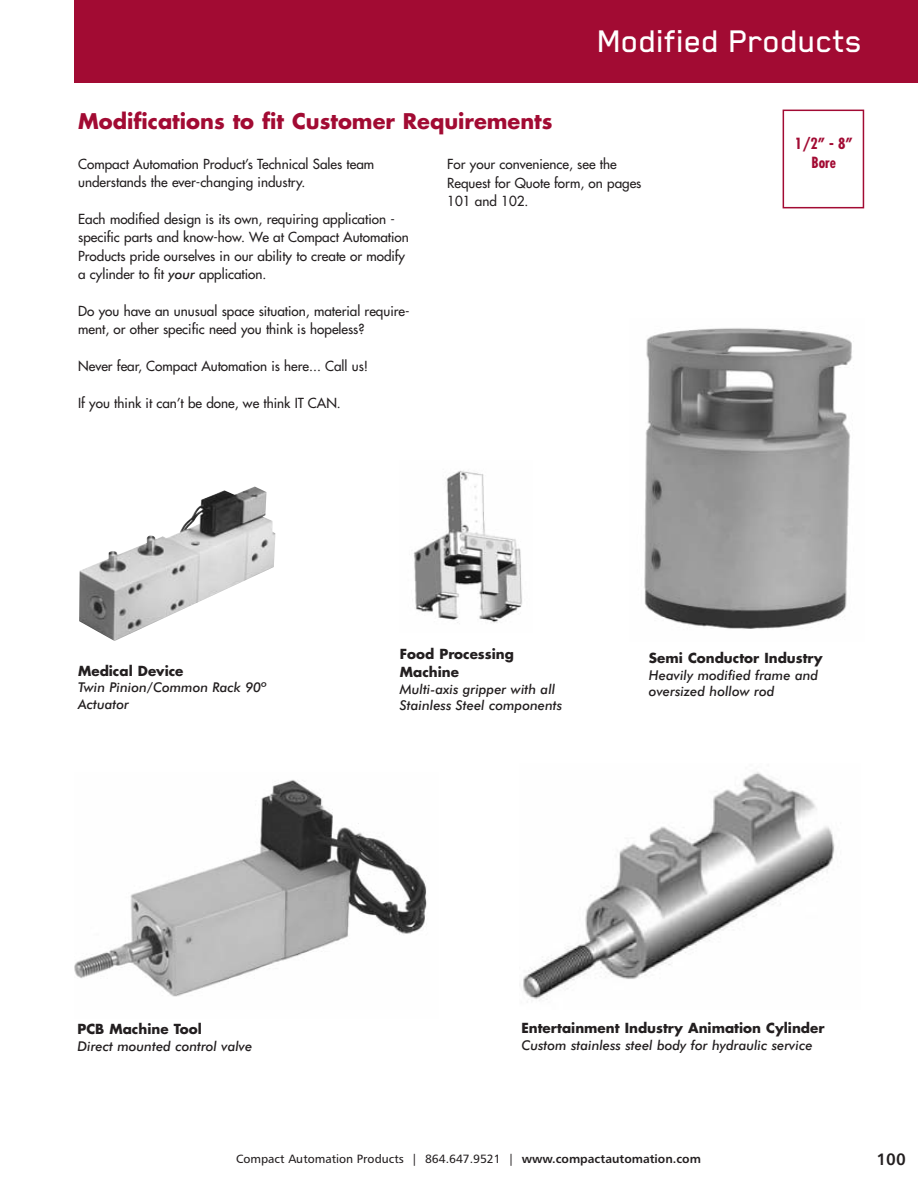
<style>
.page{position:relative;width:918px;height:1190px;background:#fff}
.page>*{position:absolute;margin:0;border:0;box-sizing:border-box;transform-origin:0 0}
.t1{font:500 36px "Blender";color:#fff}
.t2{font:700 21px "Futura";color:#a20b33}
.t3{font:16.5px "Humanist 777 BT Bold B";color:#231f20}
.t4{font:700 condensed 15px/19px "Futura";color:#a20b33;text-align:center}
.t5{font:13.5px/18.5px "Futura";color:#231f20}
.t6{font:italic 500 13.5px/16.2px "Futura BT";color:#231f20}
.t7{font:700 13.5px/18.1px "Futura";color:#231f20}
.t8{font:12px "Humanist 777 BT Roman B";color:#231f20}
.s1{font-family:"Futura BT";font-weight:500;font-style:italic}
.s2{font-family:"Humanist 777 BT Bold B"}
</style>
<div class="page">
<div style="left:74px;top:0;width:844px;height:82px;background:#a20b33"></div>
<div style="left:783px;top:110px;width:81px;height:98px;border:2px solid #a20b33"></div>
<img style="left:79px;top:486px;width:196px;height:155px">
<img style="left:413px;top:470px;width:109px;height:153px">
<img style="left:74px;top:780px;width:353px;height:217px">
<img style="left:644px;top:328px;width:208px;height:301px">
<img style="left:523px;top:772px;width:312px;height:229px">
<h1 class="t1" style="left:598px;top:19px;width:266px">Modified Products</h1>
<h2 class="t2" style="left:78px;top:111px;width:476px">Modifications to fit Customer Requirements</h2>
<p class="t5" style="left:78px;top:155px;width:298px">Compact Automation Product’s Technical Sales team understands the ever-changing industry.</p>
<p class="t5" style="left:78px;top:210px;width:332px">Each modified design is its own, requiring application - specific parts and know-how. We at Compact Automation Products pride ourselves in our ability to create or modify a cylinder to fit <span class="s1">your</span> application.</p>
<p class="t5" style="left:78px;top:302px;width:333px">Do you have an unusual space situation, material require&shy;ment, or other specific need you think is hopeless?</p>
<p class="t5" style="left:78px;top:358px;width:292px">Never fear, Compact Automation is here... Call us!</p>
<p class="t5" style="left:78px;top:394px;width:264px">If you think it can’t be done, we think IT CAN.</p>
<p class="t5" style="left:447px;top:156px;width:196px">For your convenience, see the<br>Request for Quote form, on pages<br>101 and 102.</p>
<p class="t4" style="left:795px;top:136px;width:59px">1/2” - 8”<br>Bore</p>
<p class="t7" style="left:78px;top:662px;width:107px">Medical Device</p>
<p class="t6" style="left:78px;top:680px;width:190px">Twin Pinion/Common Rack 90º<br>Actuator</p>
<p class="t7" style="left:400px;top:645px;width:115px">Food Processing<br>Machine</p>
<p class="t6" style="left:400px;top:682px;width:164px">Multi-axis gripper with all<br>Stainless Steel components</p>
<p class="t7" style="left:649px;top:650px;width:175px">Semi Conductor Industry</p>
<p class="t6" style="left:649px;top:668px;width:171px">Heavily modified frame and oversized hollow rod</p>
<p class="t7" style="left:77px;top:1021px;width:126px">PCB Machine Tool</p>
<p class="t6" style="left:77px;top:1039px;width:177px">Direct mounted control valve</p>
<p class="t7" style="left:521px;top:1019px;width:305px">Entertainment Industry Animation Cylinder</p>
<p class="t6" style="left:521px;top:1037px;width:293px">Custom stainless steel body for hydraulic service</p>
<p class="t8" style="left:236px;top:1153px;width:466px">Compact Automation Products | 864.647.9521 | <span class="s2">www.compactautomation.com</span></p>
<p class="t3" style="left:877px;top:1152px;width:31px">100</p>
</div>
